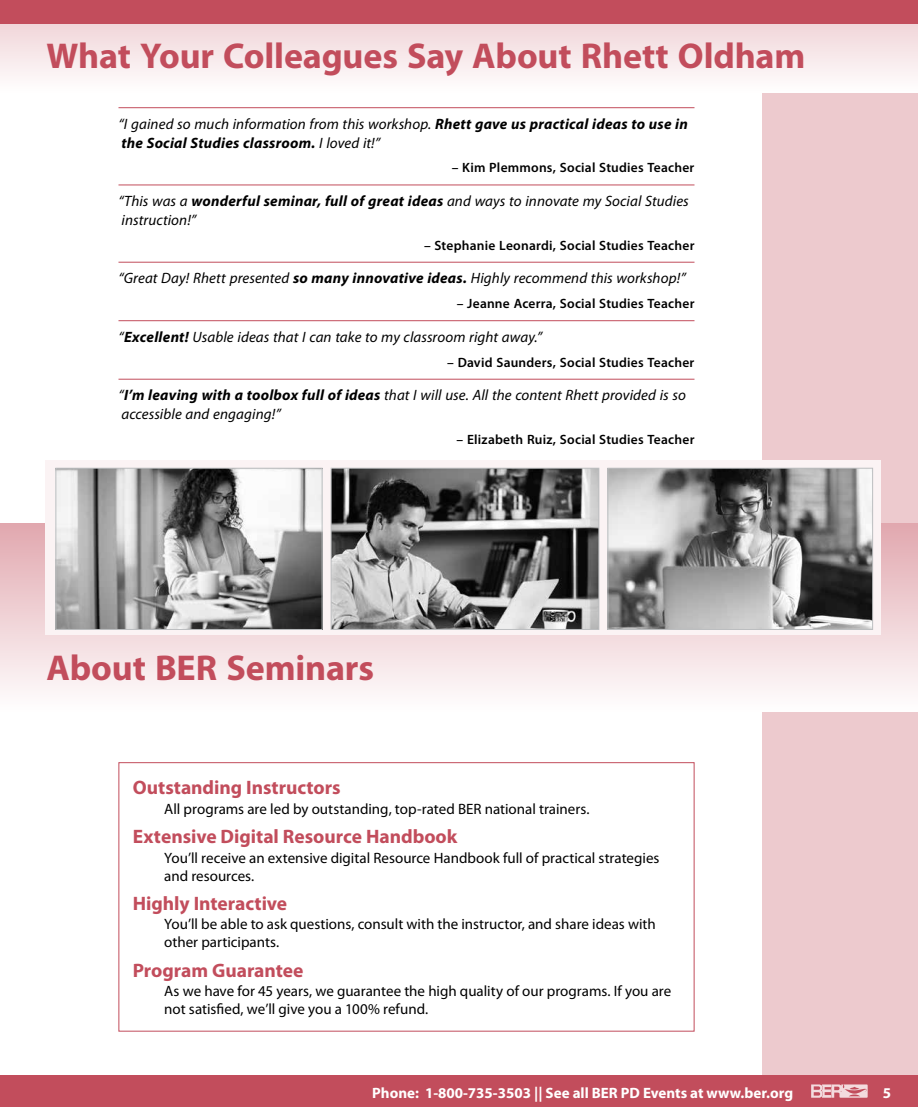
<style>
.page{position:relative;width:918px;height:1107px;background:#fff}
.page>*{position:absolute;margin:0;border:0;box-sizing:border-box;transform-origin:0 0}
.t1{font:700 36px "Myriad Pro";letter-spacing:-.005em;color:#c24d5c}
.t2{font:700 19.5px "Myriad Pro";color:#c24d5c}
.t3{font:15px/18px "Myriad Pro";color:#000}
.t4{font:italic 15px/18.8px "Myriad Pro";letter-spacing:.005em;color:#000}
.t5{font:italic 700 15px/18.8px "Myriad Pro";letter-spacing:.015em;color:#000}
.t6{font:700 15px "Myriad Pro";color:#fff}
.t7{font:600 13.5px "Myriad Pro";letter-spacing:.015em;color:#000}
.s1{font-weight:400}
.s2{font-weight:700}
</style>
<div class="page">
<div style="left:763px;top:0;width:155px;height:1107px;background:#edcace"></div>
<div style="left:0;top:1076px;width:918px;height:31px;background:#c24d5c"></div>
<svg style="left:811px;top:1084px;width:57px;height:14px"></svg>
<svg style="left:0;top:24px;width:918px;height:68px"></svg>
<div style="left:0;top:0;width:918px;height:24px;background:#c24d5c"></div>
<hr style="left:118px;top:107px;width:576px;height:1px;background:#c24d5c">
<hr style="left:118px;top:185px;width:576px;height:1px;background:#c24d5c">
<hr style="left:118px;top:262px;width:576px;height:1px;background:#c24d5c">
<hr style="left:118px;top:320px;width:576px;height:1px;background:#c24d5c">
<hr style="left:118px;top:379px;width:576px;height:1px;background:#c24d5c">
<div style="left:0;top:524px;width:918px;height:187px;background:linear-gradient(to bottom,#e2a9b0,#fefefe)"></div>
<div style="left:118px;top:762px;width:576px;height:270px;border:1px solid #c24d5c"></div>
<div style="left:45px;top:460px;width:835px;height:175px;background:#fbf3f4"></div>
<img style="left:58px;top:470px;width:262px;height:158px">
<div style="left:56px;top:468px;width:266px;height:162px;border:1px solid #bcbec0"></div>
<img style="left:333px;top:470px;width:264px;height:158px">
<div style="left:331px;top:468px;width:268px;height:162px;border:1px solid #bcbec0"></div>
<img style="left:610px;top:470px;width:261px;height:158px">
<div style="left:608px;top:468px;width:265px;height:162px;border:1px solid #bcbec0"></div>
<h1 class="t1" style="left:46px;top:32px;width:760px">What Your Colleagues Say About Rhett Oldham</h1>
<p class="t5" style="left:118px;top:114px;width:571px"><span class="s1">“I gained so much information from this workshop.</span> Rhett gave us practical ideas to use in the Social Studies classroom. <span class="s1">I loved it!”</span></p>
<p class="t7" style="left:452px;top:159px;width:244px">– Kim Plemmons, Social Studies Teacher</p>
<p class="t4" style="left:118px;top:191px;width:572px">“This was a <span class="s2">wonderful seminar, full of great ideas</span> and ways to innovate my Social Studies instruction!”</p>
<p class="t7" style="left:424px;top:237px;width:272px">– Stephanie Leonardi, Social Studies Teacher</p>
<p class="t4" style="left:118px;top:269px;width:569px">“Great Day! Rhett presented <span class="s2">so many innovative ideas.</span> Highly recommend this workshop!”</p>
<p class="t7" style="left:457px;top:295px;width:239px">– Jeanne Acerra, Social Studies Teacher</p>
<p class="t4" style="left:118px;top:327px;width:425px">“<span class="s2">Excellent!</span> Usable ideas that I can take to my classroom right away.”</p>
<p class="t7" style="left:447px;top:354px;width:249px">– David Saunders, Social Studies Teacher</p>
<p class="t4" style="left:118px;top:386px;width:569px">“<span class="s2">I’m leaving with a toolbox full of ideas</span> that I will use. All the content Rhett provided is so accessible and engaging!”</p>
<p class="t7" style="left:457px;top:431px;width:240px">– Elizabeth Ruiz, Social Studies Teacher</p>
<h1 class="t1" style="left:46px;top:644px;width:329px">About BER Seminars</h1>
<h2 class="t2" style="left:133px;top:775px;width:209px">Outstanding Instructors</h2>
<p class="t3" style="left:164px;top:799px;width:427px">All programs are led by outstanding, top-rated BER national trainers.</p>
<h2 class="t2" style="left:133px;top:824px;width:326px">Extensive Digital Resource Handbook</h2>
<p class="t3" style="left:164px;top:848px;width:497px">You’ll receive an extensive digital Resource Handbook full of practical strategies and resources.</p>
<h2 class="t2" style="left:133px;top:891px;width:156px">Highly Interactive</h2>
<p class="t3" style="left:164px;top:915px;width:493px">You’ll be able to ask questions, consult with the instructor, and share ideas with other participants.</p>
<h2 class="t2" style="left:133px;top:958px;width:172px">Program Guarantee</h2>
<p class="t3" style="left:164px;top:982px;width:509px">As we have for 45 years, we guarantee the high quality of our programs. If you are not satisfied, we’ll give you a 100% refund.</p>
<p class="t6" style="left:372px;top:1083px;width:422px">Phone: 1-800-735-3503 || See all BER PD Events at www.ber.org</p>
<p class="t6" style="left:883px;top:1083px;width:10px">5</p>
</div>
